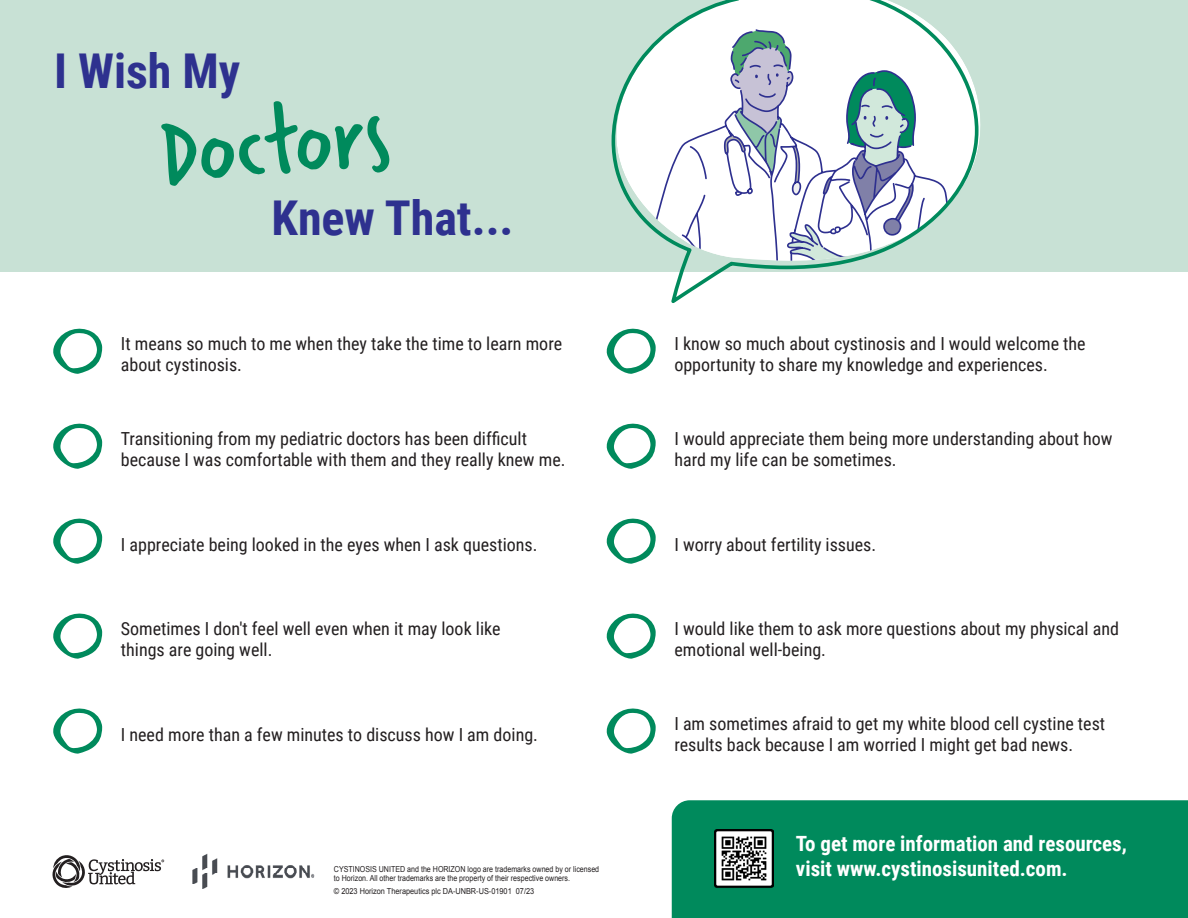
<style>
.page{position:relative;width:1188px;height:918px;background:#fff}
.page>*{position:absolute;margin:0;border:0;box-sizing:border-box;transform-origin:0 0}
.t1{font:105px "Verveine";color:#008a5c}
.t2{font:700 48px "Roboto Condensed";color:#2e318f}
.t3{font:700 21px/25.2px "Roboto Condensed";color:#fff}
.t4{font:18px/21.6px "Roboto Condensed";color:#231f20}
.t5{font:8.25px/9px "Arial";color:#231f20;scale:.86 1}
.t6{font:8.25px "Arial";color:#231f20;scale:.89 1}
</style>
<div class="page">
<div style="left:0;top:0;width:1188px;height:271px;background:#c8e1d5"></div>
<svg style="left:53px;top:328px;width:49px;height:46px"></svg>
<svg style="left:53px;top:423px;width:49px;height:46px"></svg>
<svg style="left:53px;top:518px;width:49px;height:46px"></svg>
<svg style="left:53px;top:613px;width:49px;height:46px"></svg>
<svg style="left:53px;top:708px;width:49px;height:46px"></svg>
<svg style="left:52px;top:855px;width:112px;height:33px"></svg>
<img style="left:192px;top:854px;width:123px;height:35px">
<svg style="left:606px;top:328px;width:50px;height:46px"></svg>
<svg style="left:606px;top:423px;width:50px;height:46px"></svg>
<svg style="left:606px;top:518px;width:50px;height:46px"></svg>
<svg style="left:606px;top:613px;width:50px;height:46px"></svg>
<svg style="left:606px;top:708px;width:50px;height:46px"></svg>
<svg style="left:612px;top:0;width:367px;height:303px;fill:#fff"></svg>
<svg style="left:651px;top:31px;width:299px;height:232px;background:#d6e0e5"></svg>
<div style="left:672px;top:800px;width:516px;height:118px;background:#008a5c"></div>
<img style="left:715px;top:829px;width:58px;height:59px">
<p class="t2" style="left:54px;top:37px;width:188px">I Wish My</p>
<p class="t1" style="left:153px;top:80px;width:232px;rotate:-5deg">Doctors</p>
<p class="t2" style="left:272px;top:184px;width:244px">Knew That...</p>
<p class="t4" style="left:121px;top:332px;width:443px">It means so much to me when they take the time to learn more about cystinosis.</p>
<p class="t4" style="left:121px;top:427px;width:446px">Transitioning from my pediatric doctors has been difficult because I was comfortable with them and they really knew me.</p>
<p class="t4" style="left:121px;top:533px;width:418px">I appreciate being looked in the eyes when I ask questions.</p>
<p class="t4" style="left:121px;top:617px;width:381px">Sometimes I don't feel well even when it may look like things are going well.</p>
<p class="t4" style="left:121px;top:723px;width:419px">I need more than a few minutes to discuss how I am doing.</p>
<p class="t5" style="left:334px;top:864px;width:310px">CYSTINOSIS UNITED and the HORIZON logo are trademarks owned by or licensed to Horizon. All other trademarks are the property of their respective owners.</p>
<p class="t6" style="left:334px;top:886px;width:227px">© 2023 Horizon Therapeutics plc DA-UNBR-US-01901 07/23</p>
<p class="t4" style="left:674px;top:332px;width:413px">I know so much about cystinosis and I would welcome the opportunity to share my knowledge and experiences.</p>
<p class="t4" style="left:674px;top:427px;width:440px">I would appreciate them being more understanding about how hard my life can be sometimes.</p>
<p class="t4" style="left:674px;top:533px;width:203px">I worry about fertility issues.</p>
<p class="t4" style="left:674px;top:617px;width:446px">I would like them to ask more questions about my physical and emotional well-being.</p>
<p class="t4" style="left:674px;top:712px;width:432px">I am sometimes afraid to get my white blood cell cystine test results back because I am worried I might get bad news.</p>
<p class="t3" style="left:796px;top:830px;width:333px">To get more information and resources, visit www.cystinosisunited.com.</p>
</div>
